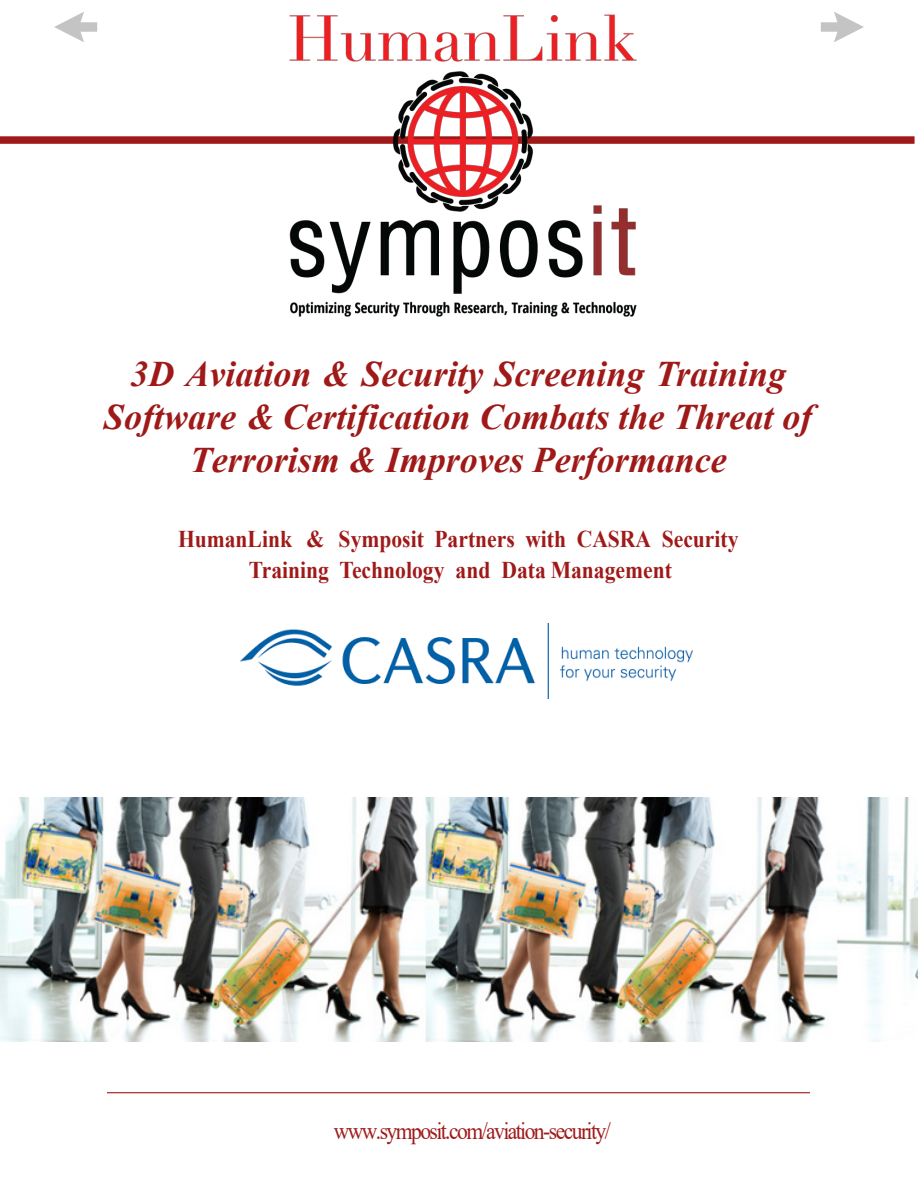
<style>
.page{position:relative;width:918px;height:1188px;background:#fff}
.page>*{position:absolute;margin:0;border:0;box-sizing:border-box;transform-origin:0 0}
.t1{font:italic 700 36px/43.2px "Times New Roman";color:#a01919;text-align:center}
.t2{font:700 24px/30.6px "Times New Roman";color:#a01919;text-align:center;scale:.9 1}
.t3{font:24px "Times New Roman";letter-spacing:-.07em;color:#a01919;scale:.9 1}
.s1{font-style:inherit}
</style>
<div class="page">
<div style="left:0;top:136px;width:915px;height:8px;background:#a01919"></div>
<hr style="left:107px;top:1092px;width:703px;height:1px;background:#a01919">
<svg style="left:54px;top:12px;width:43px;height:30px"></svg>
<svg style="left:821px;top:12px;width:43px;height:30px"></svg>
<img style="left:0;top:797px;width:918px;height:244px">
<img style="left:284px;top:14px;width:359px;height:303px">
<img style="left:240px;top:624px;width:453px;height:74px">
<p class="t1" style="left:104px;top:351px;width:710px"><span class="s1">3D</span> Aviation &amp; Security S<span class="s1">creening Training<br></span>Software <span class="s1">&amp; Certification</span> Combats the Threat of<br>Terrorism &amp; Improves Performance</p>
<p class="t2" style="left:178px;top:523px;width:624px"><span class="s1">HumanLink &amp;</span> Symposit <span class="s1">Partners with CASRA</span> Securit<span class="s1">y<br></span>Training Technology a<span class="s1">nd</span> Data Managem<span class="s1">ent</span></p>
<p class="t3" style="left:334px;top:1114px;width:309px">www.symposit.com/aviation-security/</p>
</div>
